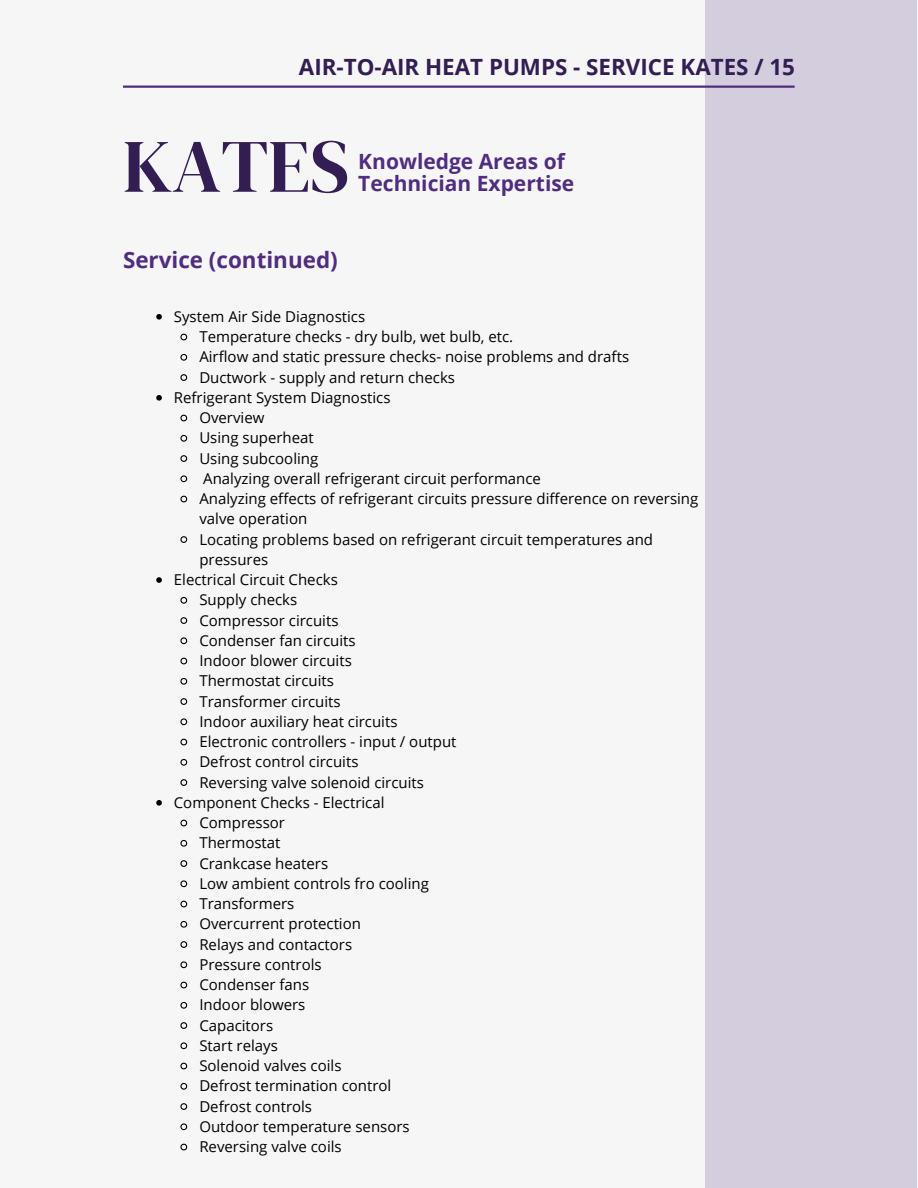
<style>
.page{position:relative;width:918px;height:1188px;background:#f6f6f6}
.page>*{position:absolute;margin:0;border:0;box-sizing:border-box;transform-origin:0 0}
.t1{font:75.3px "DM Serif Display";color:#331e54}
.t2{font:700 22.5px "Open Sans";color:#502d7f}
.t3{font:700 22.35px "Open Sans";color:#331e54}
.t4{font:700 21px/21.3px "Open Sans";color:#502d7f}
.t5{font:15px "Open Sans";color:#000}
</style>
<div class="page">
<div style="left:706px;top:0;width:210px;height:1188px;background:#d4cdde"></div>
<hr style="left:123px;top:86px;width:672px;height:2px;background:#502d7f">
<svg style="left:156px;top:314px;width:6px;height:6px"></svg>
<svg style="left:180px;top:333px;width:8px;height:8px"></svg>
<svg style="left:180px;top:353px;width:8px;height:8px"></svg>
<svg style="left:180px;top:374px;width:8px;height:7px"></svg>
<svg style="left:156px;top:395px;width:6px;height:6px"></svg>
<svg style="left:180px;top:414px;width:8px;height:8px"></svg>
<svg style="left:180px;top:434px;width:8px;height:8px"></svg>
<svg style="left:180px;top:455px;width:8px;height:7px"></svg>
<svg style="left:180px;top:475px;width:8px;height:8px"></svg>
<svg style="left:180px;top:495px;width:8px;height:8px"></svg>
<svg style="left:180px;top:536px;width:8px;height:7px"></svg>
<svg style="left:156px;top:577px;width:6px;height:6px"></svg>
<svg style="left:180px;top:596px;width:8px;height:8px"></svg>
<svg style="left:180px;top:617px;width:8px;height:7px"></svg>
<svg style="left:180px;top:637px;width:8px;height:8px"></svg>
<svg style="left:180px;top:657px;width:8px;height:8px"></svg>
<svg style="left:180px;top:677px;width:8px;height:8px"></svg>
<svg style="left:180px;top:698px;width:8px;height:7px"></svg>
<svg style="left:180px;top:718px;width:8px;height:8px"></svg>
<svg style="left:180px;top:738px;width:8px;height:8px"></svg>
<svg style="left:180px;top:758px;width:8px;height:8px"></svg>
<svg style="left:180px;top:779px;width:8px;height:7px"></svg>
<svg style="left:156px;top:800px;width:6px;height:6px"></svg>
<svg style="left:180px;top:819px;width:8px;height:8px"></svg>
<svg style="left:180px;top:839px;width:8px;height:8px"></svg>
<svg style="left:180px;top:860px;width:8px;height:7px"></svg>
<svg style="left:180px;top:880px;width:8px;height:8px"></svg>
<svg style="left:180px;top:900px;width:8px;height:8px"></svg>
<svg style="left:180px;top:920px;width:8px;height:8px"></svg>
<svg style="left:180px;top:941px;width:8px;height:7px"></svg>
<svg style="left:180px;top:961px;width:8px;height:8px"></svg>
<svg style="left:180px;top:981px;width:8px;height:8px"></svg>
<svg style="left:180px;top:1001px;width:8px;height:8px"></svg>
<svg style="left:180px;top:1022px;width:8px;height:7px"></svg>
<svg style="left:180px;top:1042px;width:8px;height:8px"></svg>
<svg style="left:180px;top:1062px;width:8px;height:8px"></svg>
<svg style="left:180px;top:1082px;width:8px;height:8px"></svg>
<svg style="left:180px;top:1103px;width:8px;height:7px"></svg>
<svg style="left:180px;top:1123px;width:8px;height:8px"></svg>
<svg style="left:180px;top:1143px;width:8px;height:8px"></svg>
<h3 class="t3" style="left:299px;top:51px;width:498px">AIR-TO-AIR HEAT PUMPS - SERVICE KATES / 15</h3>
<h1 class="t1" style="left:123px;top:114px;width:228px">KATES</h1>
<h3 class="t4" style="left:358px;top:150px;width:217px">Knowledge Areas of<br>Technician Expertise</h3>
<h2 class="t2" style="left:123px;top:244px;width:216px">Service (continued)</h2>
<p class="t5" style="left:174px;top:306px;width:193px">System Air Side Diagnostics</p>
<p class="t5" style="left:199px;top:326px;width:315px">Temperature checks - dry bulb, wet bulb, etc.</p>
<p class="t5" style="left:199px;top:346px;width:431px">Airflow and static pressure checks- noise problems and drafts</p>
<p class="t5" style="left:199px;top:367px;width:257px">Ductwork - supply and return checks</p>
<p class="t5" style="left:174px;top:387px;width:218px">Refrigerant System Diagnostics</p>
<p class="t5" style="left:199px;top:407px;width:67px">Overview</p>
<p class="t5" style="left:199px;top:427px;width:116px">Using superheat</p>
<p class="t5" style="left:199px;top:448px;width:120px">Using subcooling</p>
<p class="t5" style="left:203px;top:468px;width:339px">Analyzing overall refrigerant circuit performance</p>
<p class="t5" style="left:199px;top:488px;width:501px">Analyzing effects of refrigerant circuits pressure difference on reversing</p>
<p class="t5" style="left:199px;top:508px;width:109px">valve operation</p>
<p class="t5" style="left:199px;top:529px;width:455px">Locating problems based on refrigerant circuit temperatures and</p>
<p class="t5" style="left:199px;top:549px;width:70px">pressures</p>
<p class="t5" style="left:174px;top:569px;width:165px">Electrical Circuit Checks</p>
<p class="t5" style="left:199px;top:589px;width:99px">Supply checks</p>
<p class="t5" style="left:199px;top:610px;width:141px">Compressor circuits</p>
<p class="t5" style="left:199px;top:630px;width:158px">Condenser fan circuits</p>
<p class="t5" style="left:199px;top:650px;width:154px">Indoor blower circuits</p>
<p class="t5" style="left:199px;top:670px;width:136px">Thermostat circuits</p>
<p class="t5" style="left:199px;top:691px;width:143px">Transformer circuits</p>
<p class="t5" style="left:199px;top:711px;width:200px">Indoor auxiliary heat circuits</p>
<p class="t5" style="left:199px;top:731px;width:259px">Electronic controllers - input / output</p>
<p class="t5" style="left:199px;top:751px;width:161px">Defrost control circuits</p>
<p class="t5" style="left:199px;top:772px;width:226px">Reversing valve solenoid circuits</p>
<p class="t5" style="left:174px;top:792px;width:212px">Component Checks - Electrical</p>
<p class="t5" style="left:199px;top:812px;width:87px">Compressor</p>
<p class="t5" style="left:199px;top:832px;width:83px">Thermostat</p>
<p class="t5" style="left:199px;top:853px;width:130px">Crankcase heaters</p>
<p class="t5" style="left:199px;top:873px;width:231px">Low ambient controls fro cooling</p>
<p class="t5" style="left:199px;top:893px;width:97px">Transformers</p>
<p class="t5" style="left:199px;top:913px;width:163px">Overcurrent protection</p>
<p class="t5" style="left:199px;top:934px;width:154px">Relays and contactors</p>
<p class="t5" style="left:199px;top:954px;width:124px">Pressure controls</p>
<p class="t5" style="left:199px;top:974px;width:111px">Condenser fans</p>
<p class="t5" style="left:199px;top:994px;width:108px">Indoor blowers</p>
<p class="t5" style="left:199px;top:1015px;width:75px">Capacitors</p>
<p class="t5" style="left:199px;top:1035px;width:80px">Start relays</p>
<p class="t5" style="left:199px;top:1055px;width:144px">Solenoid valves coils</p>
<p class="t5" style="left:199px;top:1075px;width:193px">Defrost termination control</p>
<p class="t5" style="left:199px;top:1096px;width:114px">Defrost controls</p>
<p class="t5" style="left:199px;top:1116px;width:212px">Outdoor temperature sensors</p>
<p class="t5" style="left:199px;top:1136px;width:144px">Reversing valve coils</p>
</div>
